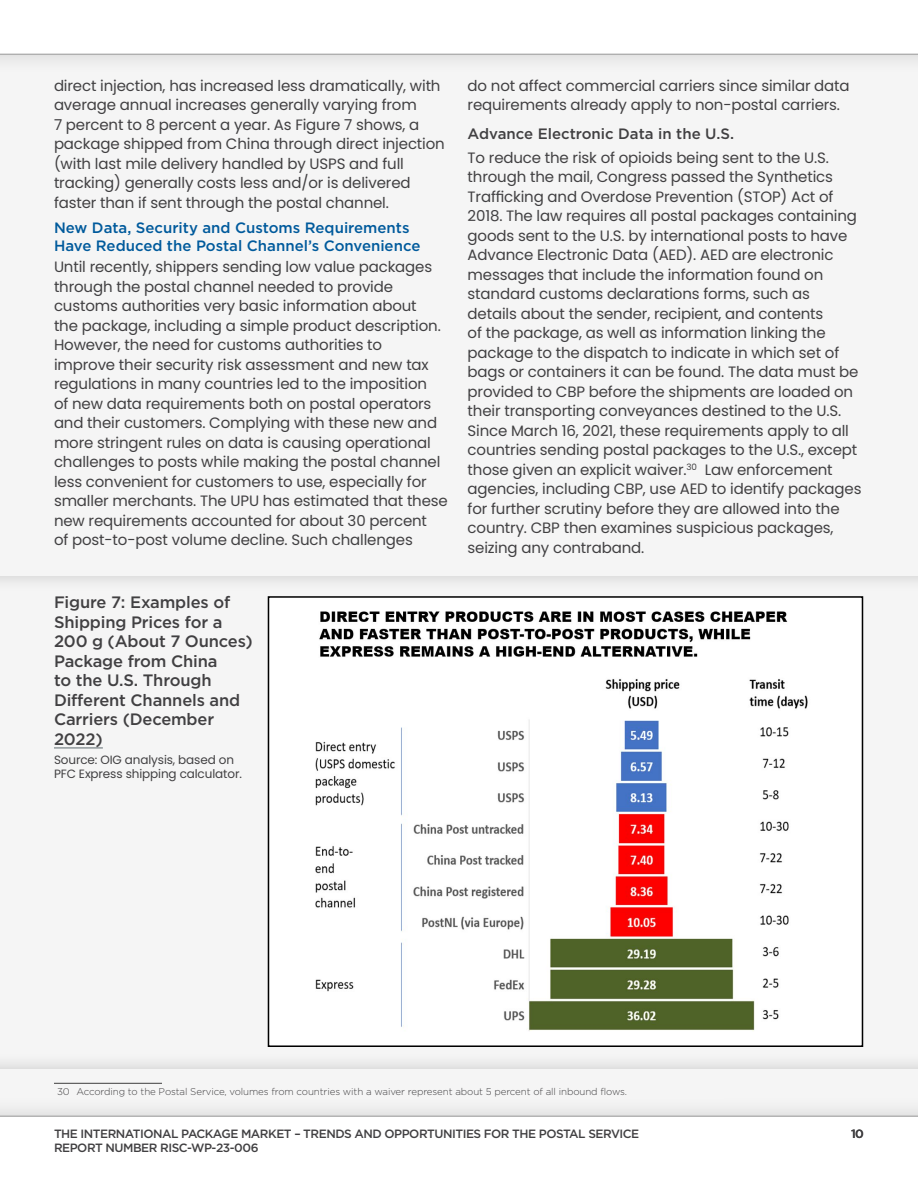
<style>
.page{position:relative;width:918px;height:1188px;background:#fff}
.page>*{position:absolute;margin:0;border:0;box-sizing:border-box;transform-origin:0 0}
.t1{font:500 16.5px/19.5px "Gotham";letter-spacing:-.01em;color:#414042}
.t2{font:15px/19.5px "Poppins";letter-spacing:-.01em;color:#414042}
.t3{font:500 15px/18px "Gotham";color:#005a9c}
.t4{font:500 15px "Gotham";color:#414042}
.t5{font:500 12px "Gotham";letter-spacing:-.04em;color:#414042}
.t6{font:12px/13.5px "Poppins";letter-spacing:-.01em;color:#414042}
.t7{font:300 9.75px "Gotham";letter-spacing:-.01em;color:#414042}
</style>
<div class="page">
<div style="left:0;top:45px;width:918px;height:1101px;background:#f5f5f5"></div>
<div style="left:0;top:0;width:918px;height:75px;background:#eee"></div>
<div style="left:0;top:0;width:918px;height:54px;background:#fff"></div>
<svg style="left:0;top:1110px;width:918px;height:6px;fill:#e6e6e6"></svg>
<svg style="left:0;top:1116px;width:918px;height:1px"></svg>
<hr style="left:54px;top:1083px;width:108px;height:1px;background:#3e3e3e">
<hr style="left:54px;top:748px;width:49px;height:1px;background:#5d696f">
<div style="left:268px;top:597px;width:594px;height:449px;background:#fff"></div>
<img style="left:315px;top:611px;width:493px;height:420px">
<div style="left:268px;top:596px;width:595px;height:451px;border:2px solid #000"></div>
<p class="t2" style="left:54px;top:76px;width:392px">direct injection, has increased less dramatically, with average annual increases generally varying from<br>7 percent to 8 percent a year. As Figure 7 shows, a package shipped from China through direct injection (with last mile delivery handled by USPS and full tracking) generally costs less and/or is delivered faster than if sent through the postal channel.</p>
<p class="t3" style="left:54px;top:219px;width:368px">New Data, Security and Customs Requirements<br>Have Reduced the Postal Channel’s Convenience</p>
<p class="t2" style="left:54px;top:257px;width:395px">Until recently, shippers sending low value packages through the postal channel needed to provide customs authorities very basic information about<br>the package, including a simple product description.<br>However, the need for customs authorities to<br>improve their security risk assessment and new tax regulations in many countries led to the imposition<br>of new data requirements both on postal operators and their customers. Complying with these new and more stringent rules on data is causing operational challenges to posts while making the postal channel less convenient for customers to use, especially for smaller merchants. The UPU has estimated that these new requirements accounted for about 30 percent<br>of post-to-post volume decline. Such challenges</p>
<p class="t1" style="left:54px;top:592px;width:200px">Figure 7: Examples of<br>Shipping Prices for a<br>200 g (About 7 Ounces)<br>Package from China<br>to the U.S. Through<br>Different Channels and<br>Carriers (December<br>2022)</p>
<p class="t6" style="left:54px;top:753px;width:189px">Source: OIG analysis, based on<br>PFC Express shipping calculator.</p>
<p class="t2" style="left:468px;top:76px;width:384px">do not affect commercial carriers since similar data requirements already apply to non-postal carriers.</p>
<p class="t4" style="left:468px;top:125px;width:268px">Advance Electronic Data in the U.S.</p>
<p class="t2" style="left:468px;top:148px;width:395px">To reduce the risk of opioids being sent to the U.S. through the mail, Congress passed the Synthetics Trafficking and Overdose Prevention (STOP) Act of 2018. The law requires all postal packages containing goods sent to the U.S. by international posts to have Advance Electronic Data (AED). AED are electronic messages that include the information found on standard customs declarations forms, such as details about the sender, recipient, and contents<br>of the package, as well as information linking the package to the dispatch to indicate in which set of bags or containers it can be found. The data must be provided to CBP before the shipments are loaded on their transporting conveyances destined to the U.S.<br>Since March 16, 2021, these requirements apply to all countries sending postal packages to the U.S., except those given an explicit waiver.<sup>30</sup> Law enforcement agencies, including CBP, use AED to identify packages for further scrutiny before they are allowed into the country. CBP then examines suspicious packages, seizing any contraband.</p>
<p class="t7" style="left:57px;top:1086px;width:572px">30 According to the Postal Service, volumes from countries with a waiver represent about 5 percent of all inbound flows.</p>
<p class="t5" style="left:54px;top:1127px;width:587px">THE INTERNATIONAL PACKAGE MARKET – TRENDS AND OPPORTUNITIES FOR THE POSTAL SERVICE</p>
<p class="t5" style="left:851px;top:1127px;width:14px">10</p>
<p class="t5" style="left:54px;top:1141px;width:206px">REPORT NUMBER RISC-WP-23-006</p>
</div>
